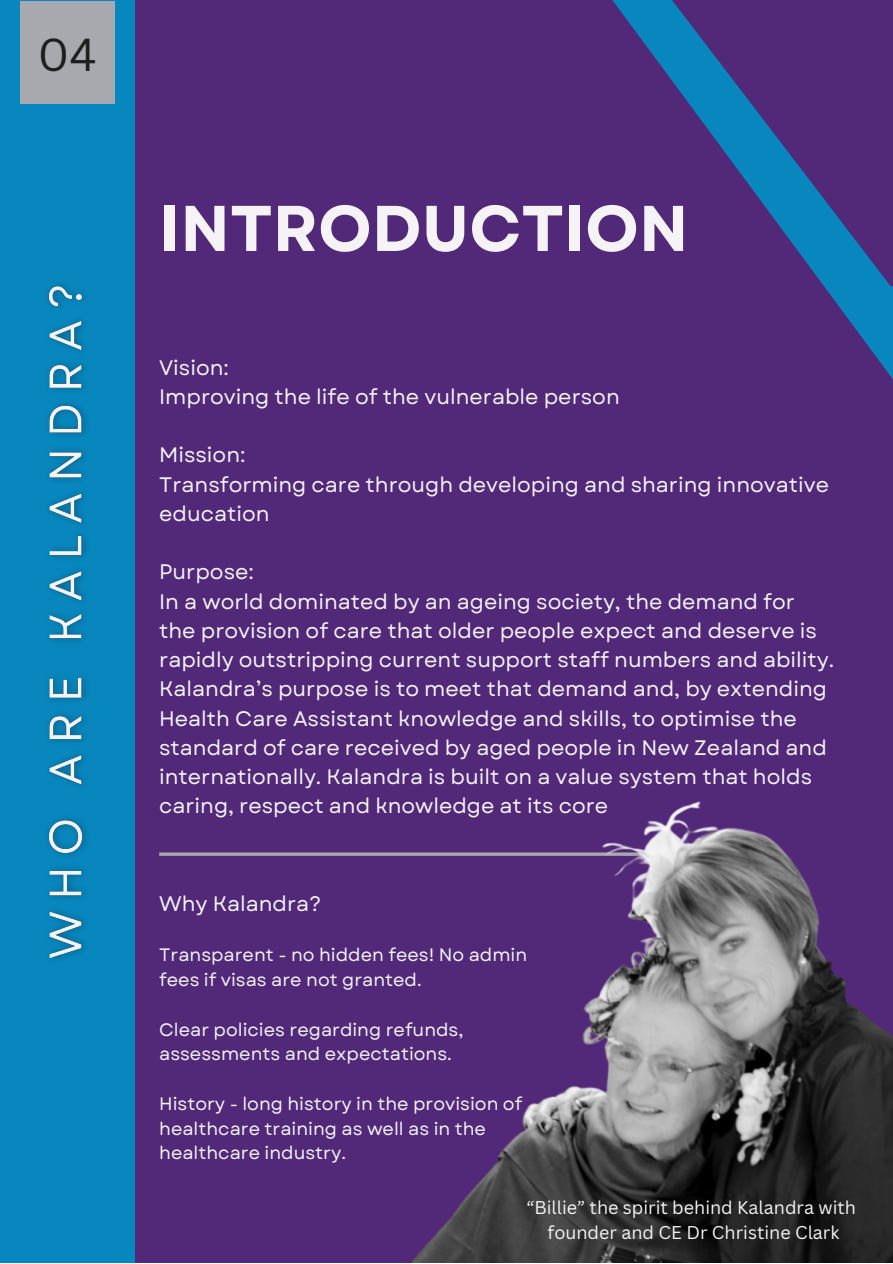
<style>
.page{position:relative;width:893px;height:1264px;background:#fff}
.page>*{position:absolute;margin:0;border:0;box-sizing:border-box;transform-origin:0 0}
.t1{font:700 64.5px "Garet";color:#f5f3f5}
.t2{font:45px "Canva Sans";color:#1e1e1e}
.t3{font:21px/29.2px "Garet";color:#f5f3f5}
.t4{font:18px/24.8px "Garet";color:#f5f3f5}
.t5{font:18px "Canva Sans";color:#f5f3f5}
</style>
<div class="page">
<div style="left:0;top:0;width:892px;height:1262px;background:#522979"></div>
<div style="left:0;top:0;width:135px;height:1262px;background:#0887be"></div>
<hr style="left:159px;top:852px;width:581px;height:3px;background:#a7a9ae">
<svg style="left:612px;top:0;width:280px;height:378px"></svg>
<svg style="left:664px;top:0;width:228px;height:287px"></svg>
<img style="left:413px;top:801px;width:479px;height:461px">
<div style="left:20px;top:1px;width:94px;height:103px;background:#a7a9ae"></div>
<img style="left:48px;top:284px;width:39px;height:676px">
<p class="t2" style="left:38px;top:23px;width:60px">04</p>
<p class="t1" style="left:159px;top:182px;width:530px">INTRODUCTION</p>
<p class="t3" style="left:159px;top:353px;width:71px">Vision:</p>
<p class="t3" style="left:159px;top:382px;width:462px">Improving the life of the vulnerable person</p>
<p class="t3" style="left:159px;top:440px;width:88px">Mission:</p>
<p class="t3" style="left:159px;top:470px;width:671px">Transforming care through developing and sharing innovative education</p>
<p class="t3" style="left:159px;top:557px;width:96px">Purpose:</p>
<p class="t3" style="left:159px;top:586px;width:676px">In a world dominated by an ageing society, the demand for the provision of care that older people expect and deserve is rapidly outstripping current support staff numbers and ability.<br>Kalandra’s purpose is to meet that demand and, by extending Health Care Assistant knowledge and skills, to optimise the standard of care received by aged people in New Zealand and internationally. Kalandra is built on a value system that holds caring, respect and knowledge at its core</p>
<p class="t3" style="left:159px;top:888px;width:164px">Why Kalandra?</p>
<p class="t4" style="left:159px;top:942px;width:369px">Transparent - no hidden fees! No admin fees if visas are not granted.</p>
<p class="t4" style="left:159px;top:1016px;width:306px">Clear policies regarding refunds, assessments and expectations.</p>
<p class="t4" style="left:159px;top:1091px;width:364px">History - long history in the provision of healthcare training as well as in the healthcare industry.</p>
<p class="t5" style="left:526px;top:1194px;width:331px">“Billie” the spirit behind Kalandra with</p>
<p class="t5" style="left:547px;top:1219px;width:293px">founder and CE Dr Christine Clark</p>
</div>
